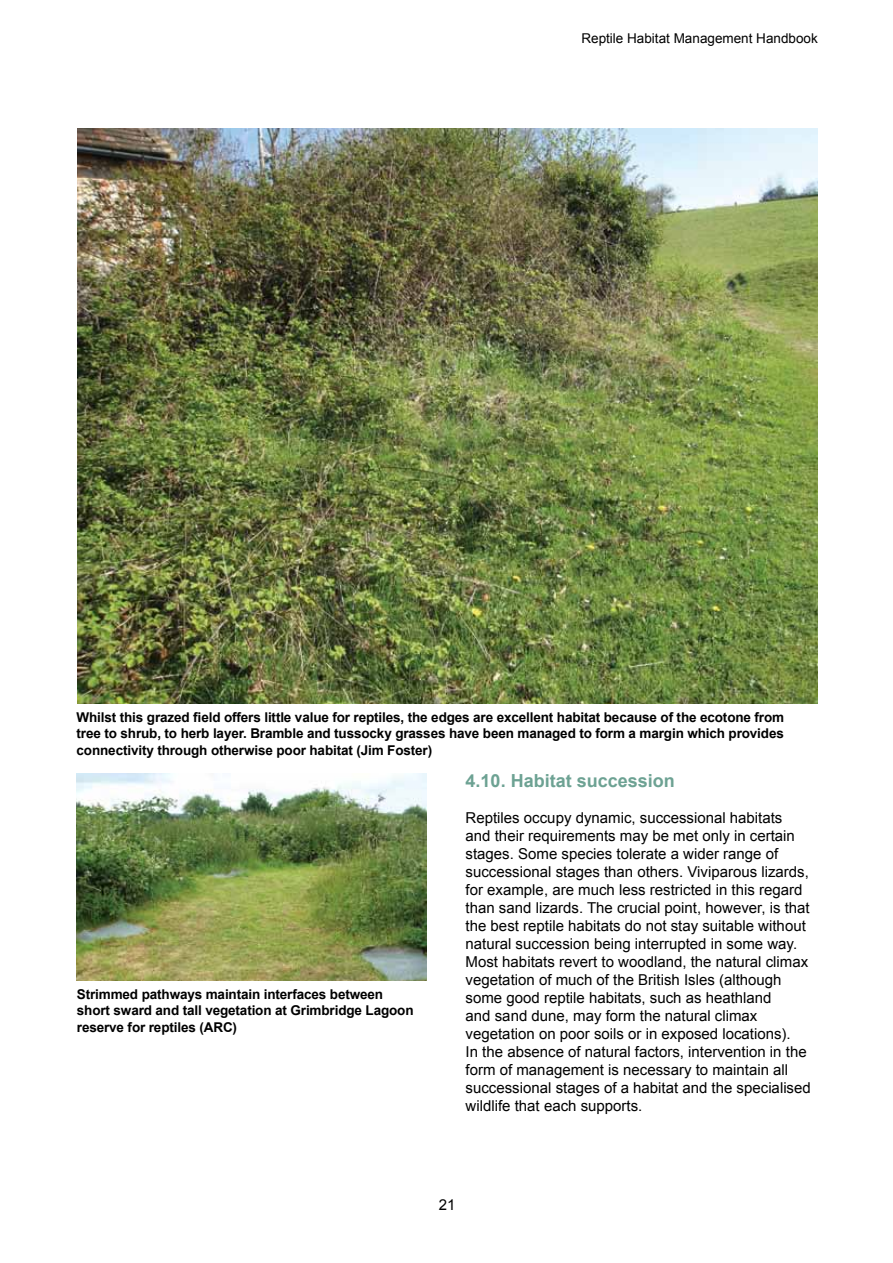
<style>
.page{position:relative;width:893px;height:1263px;background:#fff}
.page>*{position:absolute;margin:0;border:0;box-sizing:border-box;transform-origin:0 0}
.t1{font:700 18px "Arial";color:#6da293}
.t2{font:15px/18px "Arial";color:#000}
.t3{font:700 13.5px/16.2px "Arial";letter-spacing:-.01em;color:#000;text-align:justify}
.t4{font:13.5px "Arial";color:#000}
</style>
<div class="page">
<img style="left:77px;top:128px;width:740px;height:575px">
<img style="left:77px;top:774px;width:350px;height:207px">
<p class="t4" style="left:581px;top:30px;width:238px">Reptile Habitat Management Handbook</p>
<p class="t3" style="left:77px;top:709px;width:709px">Whilst this grazed field offers little value for reptiles, the edges are excellent habitat because of the ecotone from tree to shrub, to herb layer. Bramble and tussocky grasses have been managed to form a margin which provides connectivity through otherwise poor habitat (Jim Foster)</p>
<p class="t3" style="left:77px;top:986px;width:338px;text-align:left">Strimmed pathways maintain interfaces between short sward and tall vegetation at Grimbridge Lagoon reserve for reptiles (ARC)</p>
<p class="t1" style="left:466px;top:771px;width:211px">4.10. Habitat succession</p>
<p class="t2" style="left:466px;top:809px;width:347px">Reptiles occupy dynamic, successional habitats and their requirements may be met only in certain stages. Some species tolerate a wider range of successional stages than others. Viviparous lizards, for example, are much less restricted in this regard than sand lizards. The crucial point, however, is that the best reptile habitats do not stay suitable without natural succession being interrupted in some way.<br>Most habitats revert to woodland, the natural climax vegetation of much of the British Isles (although some good reptile habitats, such as heathland<br>and sand dune, may form the natural climax vegetation on poor soils or in exposed locations).<br>In the absence of natural factors, intervention in the form of management is necessary to maintain all successional stages of a habitat and the specialised wildlife that each supports.</p>
<p class="t2" style="left:439px;top:1196px;width:18px">21</p>
</div>
